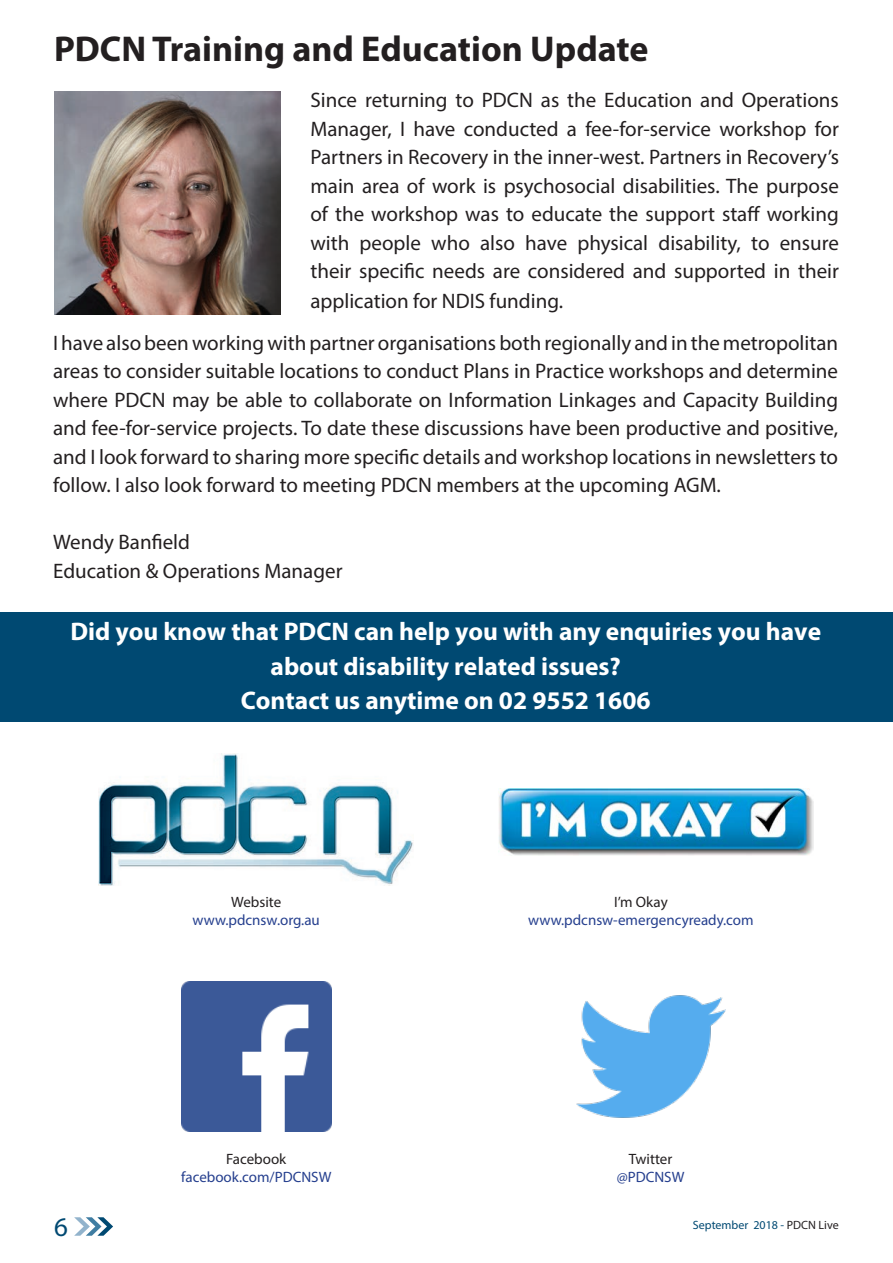
<style>
.page{position:relative;width:893px;height:1263px;background:#fff}
.page>*{position:absolute;margin:0;border:0;box-sizing:border-box;transform-origin:0 0}
.t1{font:700 36px "Myriad Pro";color:#231f20}
.t2{font:27px "Myriad Pro";color:#004972}
.t3{font:700 25.5px/34.5px "Myriad Pro";color:#fff;text-align:center}
.t4{font:21px/28.7px "Myriad Pro";color:#231f20;text-align:justify}
.t5{font:15px "Myriad Pro";color:#253f8e}
.t6{font:15px "Myriad Pro";color:#231f20}
.t7{font:12px "Myriad Pro";color:#004972}
.s1{color:#231f20}
</style>
<div class="page">
<svg style="left:74px;top:1217px;width:39px;height:19px"></svg>
<img style="left:54px;top:91px;width:227px;height:224px">
<img style="left:99px;top:754px;width:314px;height:131px">
<img style="left:499px;top:788px;width:314px;height:67px">
<img style="left:182px;top:982px;width:149px;height:149px">
<img style="left:576px;top:995px;width:150px;height:123px">
<div style="left:0;top:612px;width:893px;height:109px;background:#004972"></div>
<p class="t1" style="left:54px;top:25px;width:596px">PDCN Training and Education Update</p>
<p class="t4" style="left:310px;top:85px;width:530px">Since returning to PDCN as the Education and Operations Manager, I have conducted a fee-for-service workshop for Partners in Recovery in the inner-west. Partners in Recovery’s main area of work is psychosocial disabilities. The purpose of the workshop was to educate the support staff working with people who also have physical disability, to ensure their specific needs are considered and supported in their application for NDIS funding.</p>
<p class="t4" style="left:53px;top:328px;width:786px">I have also been working with partner organisations both regionally and in the metropolitan areas to consider suitable locations to conduct Plans in Practice workshops and determine where PDCN may be able to collaborate on Information Linkages and Capacity Building and fee-for-service projects. To date these discussions have been productive and positive, and I look forward to sharing more specific details and workshop locations in newsletters to follow. I also look forward to meeting PDCN members at the upcoming AGM.</p>
<p class="t4" style="left:53px;top:527px;width:138px">Wendy Banfield</p>
<p class="t4" style="left:53px;top:556px;width:291px">Education &amp; Operations Manager</p>
<p class="t3" style="left:70px;top:613px;width:752px">Did you know that PDCN can help you with any enquiries you have about disability related issues?</p>
<p class="t3" style="left:241px;top:682px;width:412px">Contact us anytime on 02 9552 1606</p>
<p class="t6" style="left:231px;top:893px;width:52px">Website</p>
<p class="t5" style="left:193px;top:911px;width:129px">www.pdcnsw.org.au</p>
<p class="t6" style="left:226px;top:1149px;width:62px">Facebook</p>
<p class="t5" style="left:181px;top:1167px;width:152px">facebook.com/PDCNSW</p>
<p class="t6" style="left:614px;top:893px;width:55px">I’m Okay</p>
<p class="t5" style="left:528px;top:911px;width:227px">www.pdcnsw-emergencyready.com</p>
<p class="t6" style="left:629px;top:1149px;width:45px">Twitter</p>
<p class="t5" style="left:617px;top:1167px;width:69px">@PDCNSW</p>
<p class="t2" style="left:54px;top:1210px;width:15px">6</p>
<p class="t7" style="left:693px;top:1218px;width:147px">September 2018 - <span class="s1">PDCN Live</span></p>
</div>
